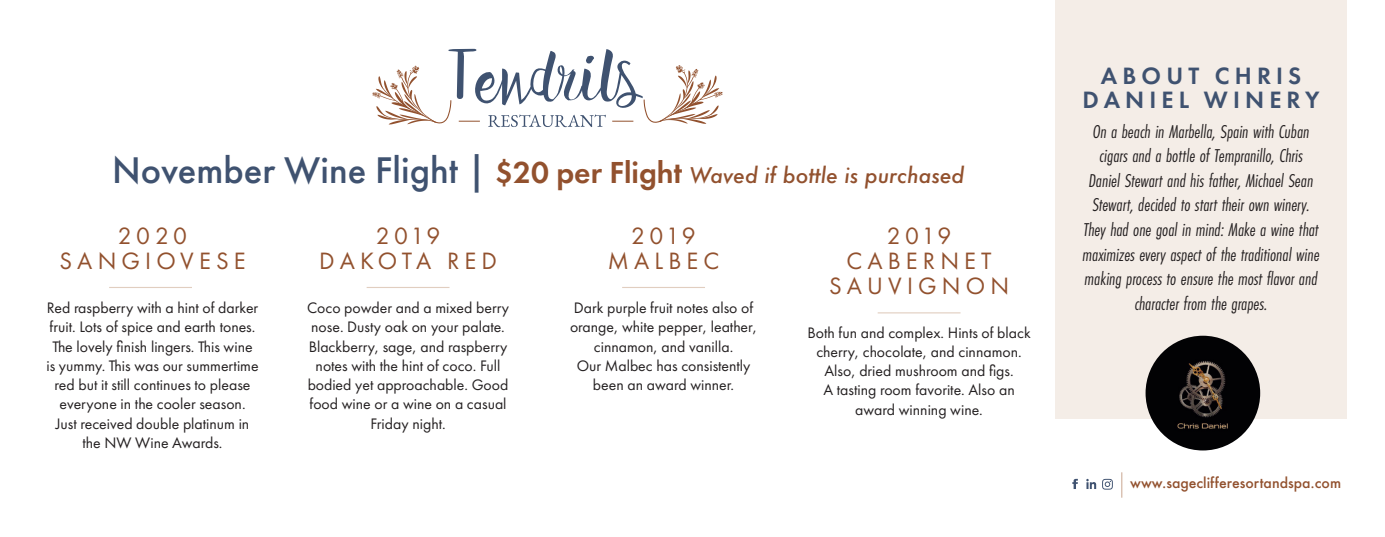
<style>
.page{position:relative;width:1385px;height:537px;background:#fff}
.page>*{position:absolute;margin:0;border:0;box-sizing:border-box;transform-origin:0 0}
.food{font:24.5px/24.5px "Futura PT";letter-spacing:.21em;color:#92512e;text-align:center}
.description{font:600 24.5px/24.5px "Futura PT";letter-spacing:.21em;color:#3f5270;text-align:center}
.food-2{font:24.5px/24.5px "Futura PT";letter-spacing:.175em;color:#92512e;text-align:center}
.t1{font:italic 500 21px "Futura";color:#92512e}
.description-2{font:italic 19.25px/24.5px "Futura PT Cond";color:#231f20;text-align:center}
.description-3{font:15.75px/19.2px "Futura PT";color:#231f20;text-align:center}
.t2{font:500 14px "Futura";color:#92512e}
.s1{font-family:"Futura PT";font-style:normal;font-size:38.5px;color:#3f5270}
.s2{font-family:"Futura PT";font-weight:600;font-style:normal;font-size:31.5px}
</style>
<div class="page">
<svg style="left:372px;top:49px;width:351px;height:78px"></svg>
<svg style="left:1072px;top:478px;width:6px;height:10px"></svg>
<svg style="left:1086px;top:478px;width:10px;height:10px"></svg>
<svg style="left:1102px;top:478px;width:11px;height:11px"></svg>
<hr style="left:109px;top:287px;width:83px;height:1px;background:#e1cec0">
<hr style="left:367px;top:287px;width:82px;height:1px;background:#e1cec0">
<hr style="left:622px;top:287px;width:83px;height:1px;background:#e1cec0">
<hr style="left:878px;top:312px;width:82px;height:1px;background:#e1cec0">
<svg style="left:1121px;top:472px;width:1px;height:25px"></svg>
<div style="left:1055px;top:0;width:291px;height:418px;background:#f4ede7"></div>
<div style="left:1145px;top:335px;width:115px;height:115px;background:#020204;border-radius:50%"></div>
<img style="left:1177px;top:361px;width:51px;height:68px">
<p class="t1" style="left:112px;top:161px;width:854px"><span class="s1">November Wine Flight |</span> <span class="s2">$20 per Flight</span> Waved if bottle is purchased</p>
<p class="food" style="left:59px;top:224px;width:188px">2020<br>SANGIOVESE</p>
<p class="description-3" style="left:46px;top:298px;width:214px">Red raspberry with a hint of darker fruit. Lots of spice and earth tones.<br>The lovely finish lingers. This wine is yummy. This was our summertime red but it still continues to please everyone in the cooler season.<br>Just received double platinum in the NW Wine Awards.</p>
<p class="food-2" style="left:319px;top:224px;width:179px">2019<br>DAKOTA RED</p>
<p class="description-3" style="left:307px;top:298px;width:203px">Coco powder and a mixed berry nose. Dusty oak on your palate.<br>Blackberry, sage, and raspberry notes with the hint of coco. Full bodied yet approachable. Good food wine or a wine on a casual<br>Friday night.</p>
<p class="food" style="left:608px;top:224px;width:113px">2019<br>MALBEC</p>
<p class="description-3" style="left:570px;top:298px;width:189px">Dark purple fruit notes also of orange, white pepper, leather, cinnamon, and vanilla.<br>Our Malbec has consistently been an award winner.</p>
<p class="food" style="left:829px;top:224px;width:182px">2019<br>CABERNET<br>SAUVIGNON</p>
<p class="description-3" style="left:807px;top:322px;width:225px">Both fun and complex. Hints of black cherry, chocolate, and cinnamon.<br>Also, dried mushroom and figs.<br>A tasting room favorite. Also an award winning wine.</p>
<p class="description" style="left:1082px;top:63px;width:238px">ABOUT CHRIS<br>DANIEL WINERY</p>
<p class="description-2" style="left:1082px;top:119px;width:239px">On a beach in Marbella, Spain with Cuban cigars and a bottle of Tempranillo, Chris Daniel Stewart and his father, Michael Sean Stewart, decided to start their own winery.<br>They had one goal in mind: Make a wine that maximizes every aspect of the traditional wine making process to ensure the most flavor and character from the grapes.</p>
<p class="t2" style="left:1130px;top:473px;width:212px">www.sageclifferesortandspa.com</p>
</div>
